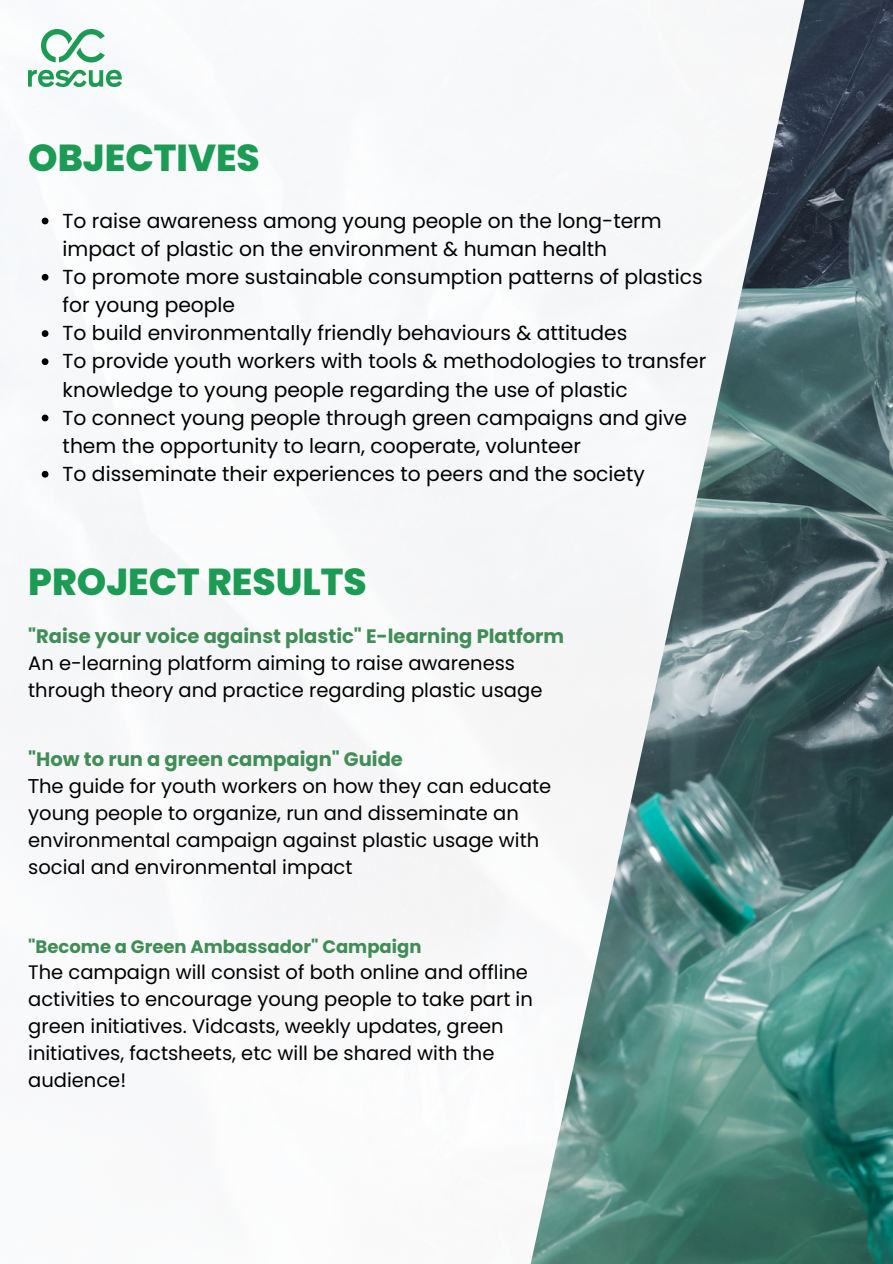
<style>
.page{position:relative;width:893px;height:1264px;background:#fff}
.page>*{position:absolute;margin:0;border:0;box-sizing:border-box;transform-origin:0 0}
.t1{font:800 37.5px "Poppins";color:#1c9b54}
.t2{font:20.25px/28.2px "Poppins";color:#000}
.t3{font:19.5px/27px "Poppins";color:#000}
.t4{font:700 19.5px "Poppins";color:#408d56}
.t5{font:700 18px "Poppins";color:#408d56}
.s1{font-family:"Noto Sans"}
</style>
<div class="page">
<img style="left:0;top:29px;width:528px;height:1211px">
<img style="left:528px;top:0;width:364px;height:1263px">
<svg style="left:42px;top:218px;width:6px;height:6px"></svg>
<svg style="left:42px;top:274px;width:6px;height:7px"></svg>
<svg style="left:42px;top:330px;width:6px;height:7px"></svg>
<svg style="left:42px;top:358px;width:6px;height:7px"></svg>
<svg style="left:42px;top:414px;width:6px;height:7px"></svg>
<svg style="left:42px;top:471px;width:6px;height:6px"></svg>
<img style="left:28px;top:30px;width:94px;height:56px">
<p class="t1" style="left:28px;top:132px;width:233px">OBJECTIVES</p>
<p class="t2" style="left:63px;top:206px;width:600px">To raise awareness among young people on the long-term impact of plastic on the environment &amp; human health</p>
<p class="t2" style="left:63px;top:263px;width:641px">To promote more sustainable consumption patterns of plastics for young people</p>
<p class="t2" style="left:63px;top:319px;width:566px">To build environmentally friendly behaviours &amp; attitudes</p>
<p class="t2" style="left:63px;top:347px;width:645px">To provide youth workers with tools &amp; methodologies to transfer knowledge to young people regarding the use of plastic</p>
<p class="t2" style="left:63px;top:403px;width:626px">To connect young people through green campaigns and give them the opportunity to learn, cooperate, volunteer</p>
<p class="t2" style="left:63px;top:460px;width:583px">To disseminate their experiences to peers and the society</p>
<p class="t1" style="left:28px;top:556px;width:340px">PROJECT RESULTS</p>
<p class="t4" style="left:28px;top:622px;width:537px">"Raise your voice against plastic" E-learning Platform</p>
<p class="t3" style="left:28px;top:649px;width:515px">An e-learning platform aiming to raise awareness through theory and practice regarding plastic usage</p>
<p class="t4" style="left:28px;top:746px;width:376px">"How to run a green campaign" Guide</p>
<p class="t3" style="left:28px;top:773px;width:524px"><span class="s1">Τ</span>he guide for youth workers on how they can educate young people to organize, run and disseminate an environmental campaign against plastic usage with social and environmental impact</p>
<p class="t5" style="left:28px;top:934px;width:395px">"Become a Green Ambassador" Campaign</p>
<p class="t3" style="left:28px;top:958px;width:506px">The campaign will consist of both online and offline activities to encourage young people to take part in green initiatives. Vidcasts, weekly updates, green initiatives, factsheets, etc will be shared with the audience!</p>
</div>
